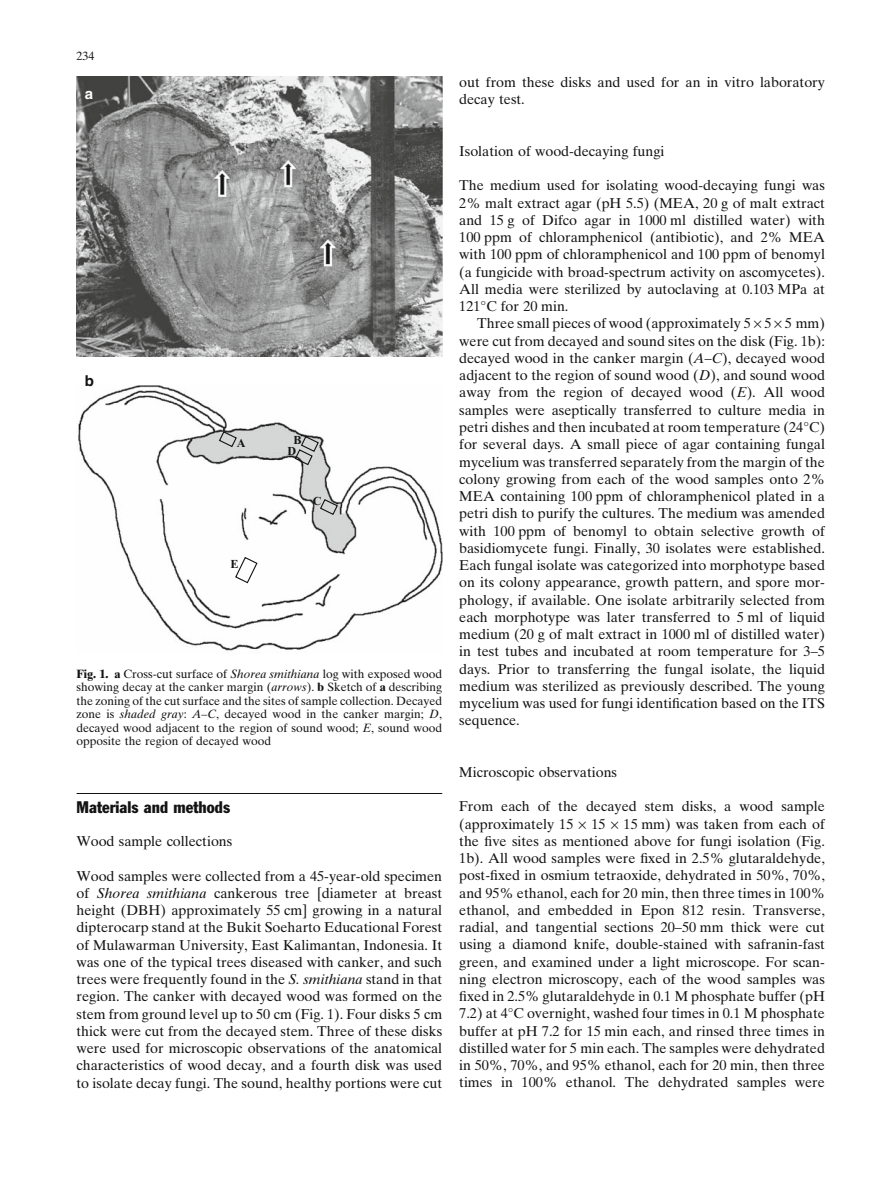
<style>
.page{position:relative;width:893px;height:1178px;background:#fff}
.page>*{position:absolute;margin:0;border:0;box-sizing:border-box;transform-origin:0 0}
.t1{font:condensed 16.5px "Franklin Gothic";color:#131313}
.t2{font:700 15px "Helvetica";color:#fff}
.t3{font:700 15px "Helvetica";color:#131313}
.t4{font:14.25px/17.2px "Times Ten";color:#131313;text-align:justify}
.t5{font:700 12.15px "Times New Roman";color:#131313}
.t6{font:12px/13.5px "Times Ten";color:#131313;text-align:justify}
.s1{font-weight:700}
.s2{font-style:italic}
</style>
<div class="page">
<hr style="left:77px;top:793px;width:365px;height:1px;background:#131313">
<img style="left:76px;top:76px;width:366px;height:281px">
<img style="left:78px;top:386px;width:364px;height:265px">
<svg style="left:218px;top:430px;width:121px;height:154px"></svg>
<p class="t6" style="left:76px;top:51px;width:19px">234</p>
<p class="t2" style="left:85px;top:88px;width:10px">a</p>
<p class="t3" style="left:85px;top:375px;width:11px">b</p>
<p class="t5" style="left:237px;top:435px;width:10px">A</p>
<p class="t5" style="left:231px;top:556px;width:10px">E</p>
<p class="t5" style="left:294px;top:433px;width:10px">B</p>
<p class="t5" style="left:288px;top:444px;width:10px">D</p>
<p class="t5" style="left:313px;top:494px;width:10px">C</p>
<p class="t6" style="left:77px;top:668px;width:367px"><span class="s1">Fig. 1. a</span> Cross-cut surface of <span class="s2">Shorea smithiana</span> log with exposed wood showing decay at the canker margin (<span class="s2">arrows</span>). <span class="s1">b</span> Sketch of <span class="s1">a</span> describing the zoning of the cut surface and the sites of sample collection. Decayed zone is <span class="s2">shaded gray</span>: <span class="s2">A–C</span>, decayed wood in the canker margin; <span class="s2">D</span>, decayed wood adjacent to the region of sound wood; <span class="s2">E</span>, sound wood opposite the region of decayed wood</p>
<p class="t1" style="left:77px;top:801px;width:155px">Materials and methods</p>
<p class="t4" style="left:77px;top:834px;width:157px">Wood sample collections</p>
<p class="t4" style="left:77px;top:868px;width:367px">Wood samples were collected from a 45-year-old specimen of <span class="s2">Shorea smithiana</span> cankerous tree [diameter at breast height (DBH) approximately 55 cm] growing in a natural dipterocarp stand at the Bukit Soeharto Educational Forest of Mulawarman University, East Kalimantan, Indonesia. It was one of the typical trees diseased with canker, and such trees were frequently found in the <span class="s2">S. smithiana</span> stand in that region. The canker with decayed wood was formed on the stem from ground level up to 50 cm (Fig. 1). Four disks 5 cm thick were cut from the decayed stem. Three of these disks were used for microscopic observations of the anatomical characteristics of wood decay, and a fourth disk was used to isolate decay fungi. The sound, healthy portions were cut</p>
<p class="t4" style="left:459px;top:75px;width:367px">out from these disks and used for an in vitro laboratory decay test.</p>
<p class="t4" style="left:459px;top:144px;width:207px">Isolation of wood-decaying fungi</p>
<p class="t4" style="left:459px;top:178px;width:367px">The medium used for isolating wood-decaying fungi was 2% malt extract agar (pH 5.5) (MEA, 20 g of malt extract and 15 g of Difco agar in 1000 ml distilled water) with 100 ppm of chloramphenicol (antibiotic), and 2% MEA with 100 ppm of chloramphenicol and 100 ppm of benomyl (a fungicide with broad-spectrum activity on ascomycetes).<br>All media were sterilized by autoclaving at 0.103 MPa at 121°C for 20 min.</p>
<p class="t4" style="left:459px;top:316px;width:367px;text-indent:18px">Three small pieces of wood (approximately 5 5 5 mm) were cut from decayed and sound sites on the disk (Fig. 1b): decayed wood in the canker margin (<span class="s2">A–C</span>), decayed wood adjacent to the region of sound wood (<span class="s2">D</span>), and sound wood away from the region of decayed wood (<span class="s2">E</span>). All wood samples were aseptically transferred to culture media in petri dishes and then incubated at room temperature (24°C) for several days. A small piece of agar containing fungal mycelium was transferred separately from the margin of the colony growing from each of the wood samples onto 2% MEA containing 100 ppm of chloramphenicol plated in a petri dish to purify the cultures. The medium was amended with 100 ppm of benomyl to obtain selective growth of basidiomycete fungi. Finally, 30 isolates were established.<br>Each fungal isolate was categorized into morphotype based on its colony appearance, growth pattern, and spore mor&shy;phology, if available. One isolate arbitrarily selected from each morphotype was later transferred to 5 ml of liquid medium (20 g of malt extract in 1000 ml of distilled water) in test tubes and incubated at room temperature for 3–5 days. Prior to transferring the fungal isolate, the liquid medium was sterilized as previously described. The young mycelium was used for fungi identification based on the ITS sequence.</p>
<p class="t4" style="left:459px;top:765px;width:159px">Microscopic observations</p>
<p class="t4" style="left:459px;top:799px;width:367px">From each of the decayed stem disks, a wood sample (approximately 15</p>
<p class="t4" style="left:459px;top:816px;width:367px;text-indent:164px">15 mm) was taken from each of the five sites as mentioned above for fungi isolation (Fig.<br>1b). All wood samples were fixed in 2.5% glutaraldehyde, post-fixed in osmium tetraoxide, dehydrated in 50%, 70%, and 95% ethanol, each for 20 min, then three times in 100% ethanol, and embedded in Epon 812 resin. Transverse, radial, and tangential sections 20–50 mm thick were cut using a diamond knife, double-stained with safranin-fast green, and examined under a light microscope. For scan&shy;ning electron microscopy, each of the wood samples was fixed in 2.5% glutaraldehyde in 0.1 M phosphate buffer (pH 7.2) at 4°C overnight, washed four times in 0.1 M phosphate buffer at pH 7.2 for 15 min each, and rinsed three times in distilled water for 5 min each. The samples were dehydrated in 50%, 70%, and 95% ethanol, each for 20 min, then three times in 100% ethanol. The dehydrated samples were</p>
<p class="t4" style="left:591px;top:816px;width:16px">15</p>
</div>
